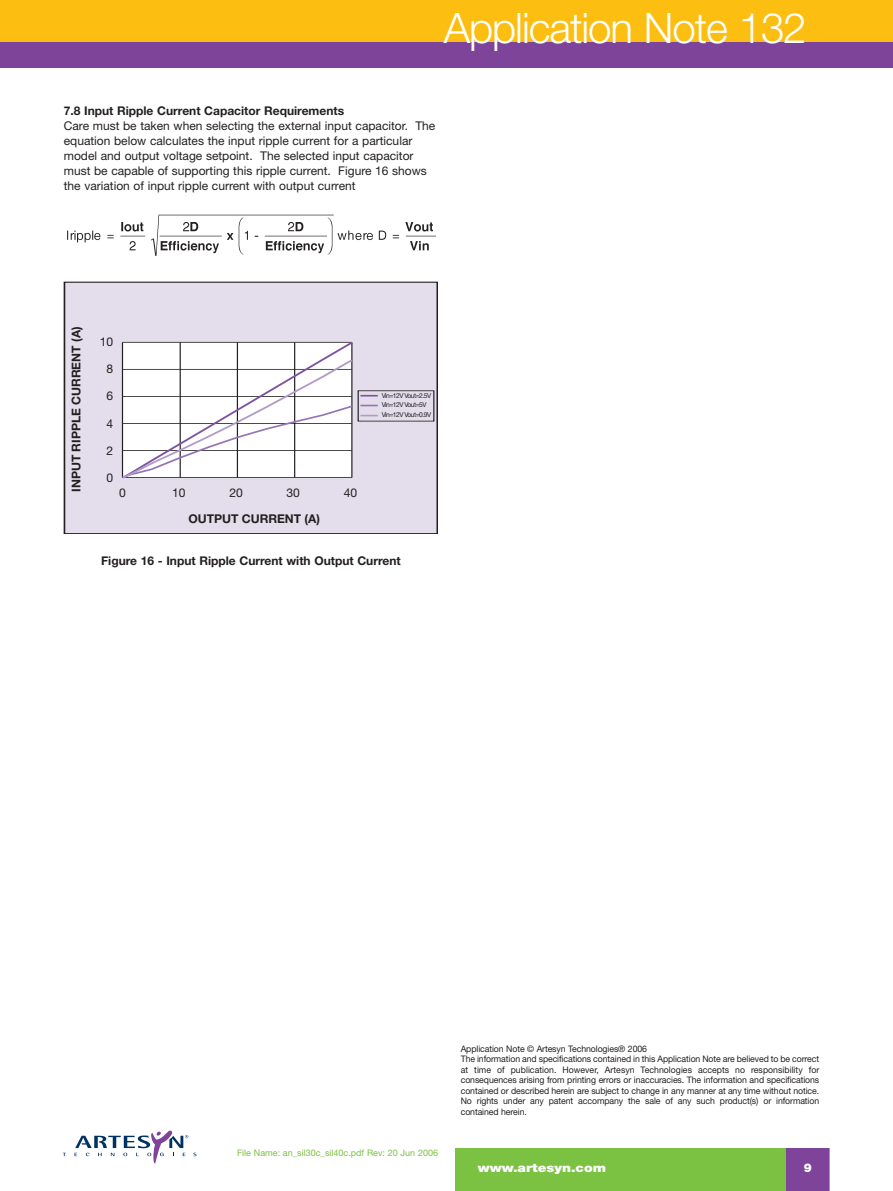
<style>
.page{position:relative;width:893px;height:1191px;background:#fff}
.page>*{position:absolute;margin:0;border:0;box-sizing:border-box;transform-origin:0 0}
.t1{font:300 42px "Helvetica Neue";letter-spacing:-.025em;color:#fff}
.t2{font:12.15px "Helvetica Neue";color:#231f20}
.t3{font:700 12.15px "Helvetica Neue";color:#231f20}
.t4{font:12px/15px "Helvetica Neue";color:#231f20}
.t5{font:700 12px "Helvetica Neue";color:#231f20}
.t6{font:900 12px "Helvetica Neue";color:#fff;scale:1.15 1}
.t7{font:900 12px "Helvetica Neue";color:#fff}
.t8{font:9px/10.5px "Helvetica Neue";letter-spacing:-.01em;color:#231f20}
.t9{font:9px "Helvetica Neue";color:#7bc142}
.t10{font:6.75px/9.9px "Helvetica Neue";letter-spacing:-.075em;color:#231f20}
</style>
<div class="page">
<img style="left:67px;top:214px;width:369px;height:42px">
<div style="left:64px;top:282px;width:373px;height:251px;background:#e4ddec"></div>
<div style="left:64px;top:281px;width:374px;height:253px;border:1px solid #231f20"></div>
<svg style="left:121px;top:341px;width:257px;height:138px;background:#ece9ed"></svg>
<div style="left:0;top:0;width:893px;height:43px;background:#fdbe12"></div>
<div style="left:0;top:43px;width:893px;height:25px;background:#7d449a"></div>
<div style="left:455px;top:1148px;width:374px;height:43px;background:#7bc142"></div>
<svg style="left:75px;top:1130px;width:122px;height:33px"></svg>
<div style="left:787px;top:1148px;width:42px;height:43px;background:#7d449a"></div>
<h1 class="t1" style="left:444px;top:13px;width:364px">Application Note 132</h1>
<h3 class="t5" style="left:64px;top:106px;width:282px">7.8 Input Ripple Current Capacitor Requirements</h3>
<p class="t4" style="left:64px;top:119px;width:373px">Care must be taken when selecting the external input capacitor. The equation below calculates the input ripple current for a particular model and output voltage setpoint. The selected input capacitor must be capable of supporting this ripple current. Figure 16 shows the variation of input ripple current with output current</p>
<h3 class="t5" style="left:72px;top:492px;width:167px;rotate:-90deg">INPUT RIPPLE CURRENT (A)</h3>
<h2 class="t2" style="left:100px;top:338px;width:15px">10</h2>
<h2 class="t2" style="left:107px;top:365px;width:8px">8</h2>
<h2 class="t2" style="left:107px;top:392px;width:8px">6</h2>
<h2 class="t2" style="left:107px;top:419px;width:8px">4</h2>
<h2 class="t2" style="left:107px;top:446px;width:8px">2</h2>
<h2 class="t2" style="left:107px;top:473px;width:8px">0</h2>
<h2 class="t2" style="left:119px;top:488px;width:8px">0</h2>
<h2 class="t2" style="left:172px;top:488px;width:15px">10</h2>
<h2 class="t2" style="left:229px;top:488px;width:15px">20</h2>
<h2 class="t2" style="left:287px;top:488px;width:15px">30</h2>
<h2 class="t2" style="left:344px;top:488px;width:15px">40</h2>
<h2 class="t3" style="left:188px;top:514px;width:133px">OUTPUT CURRENT (A)</h2>
<p class="t10" style="left:382px;top:391px;width:51px">Vin=12V Vout=2.5V<br>Vin=12V Vout=5V<br>Vin=12V Vout=0.9V</p>
<h3 class="t5" style="left:101px;top:556px;width:301px">Figure 16 - Input Ripple Current with Output Current</h3>
<p class="t8" style="left:461px;top:1044px;width:360px">Application Note © Artesyn Technologies® 2006<br>The information and specifications contained in this Application Note are believed to be correct at time of publication. However, Artesyn Technologies accepts no responsibility for consequences arising from printing errors or inaccuracies. The information and specifications contained or described herein are subject to change in any manner at any time without notice.<br>No rights under any patent accompany the sale of any such product(s) or information contained herein.</p>
<p class="t9" style="left:237px;top:1150px;width:202px">File Name: an_sil30c_sil40c.pdf Rev: 20 Jun 2006</p>
<h3 class="t6" style="left:478px;top:1163px;width:113px">www.artesyn.com</h3>
<h3 class="t7" style="left:804px;top:1163px;width:10px">9</h3>
</div>
